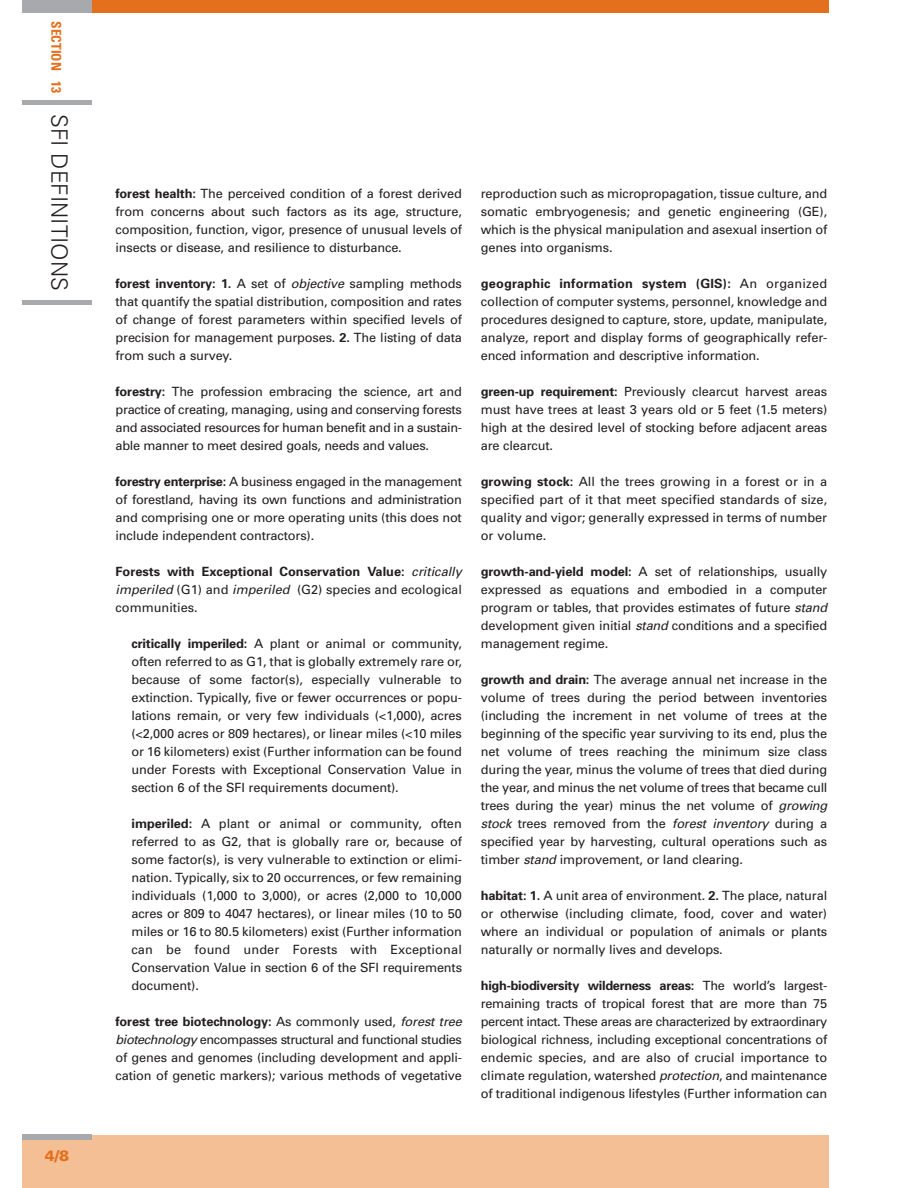
<style>
.page{position:relative;width:918px;height:1188px;background:#fff}
.page>*{position:absolute;margin:0;border:0;box-sizing:border-box;transform-origin:0 0}
.t1{font:300 22.5px "Univers";color:#231f20}
.t2{font:900 15px "Univers";color:#e4701e}
.t3{font:12.75px/18px "Univers";letter-spacing:-.01em;color:#231f20;text-align:justify}
.s1{font-weight:700;font-stretch:condensed;font-size:13.5px;color:#e4701e}
.s2{font-weight:700}
.s3{font-style:italic}
</style>
<div class="page">
<div style="left:22px;top:0;width:807px;height:13px;background:#e4701e"></div>
<div style="left:22px;top:1135px;width:807px;height:53px;background:#f5bf95"></div>
<div style="left:22px;top:0;width:69px;height:13px;background:#a8a9ad"></div>
<div style="left:22px;top:100px;width:70px;height:5px;background:#a8a9ad"></div>
<hr style="left:22px;top:300px;width:70px;height:4px;background:#a8a9ad">
<div style="left:22px;top:1135px;width:69px;height:5px;background:#a8a9ad"></div>
<h1 class="t1" style="left:68px;top:21px;width:271px;rotate:90deg"><span class="s1">SECTION 13</span> SFI DEFINITIONS</h1>
<p class="t2" style="left:45px;top:1150px;width:26px">4/8</p>
<p class="t3" style="left:116px;top:186px;width:348px"><span class="s2">forest health:</span> The perceived condition of a forest derived from concerns about such factors as its age, structure, composition, function, vigor, presence of unusual levels of insects or disease, and resilience to disturbance.</p>
<p class="t3" style="left:116px;top:276px;width:348px"><span class="s2">forest inventory: 1.</span> A set of <span class="s3">objective</span> sampling methods that quantify the spatial distribution, composition and rates of change of forest parameters within specified levels of precision for management purposes. <span class="s2">2.</span> The listing of data from such a survey.</p>
<p class="t3" style="left:116px;top:384px;width:348px"><span class="s2">forestry:</span> The profession embracing the science, art and practice of creating, managing, using and conserving forests and associated resources for human benefit and in a sustain&shy;able manner to meet desired goals, needs and values.</p>
<p class="t3" style="left:116px;top:474px;width:348px"><span class="s2">forestry enterprise:</span> A business engaged in the management of forestland, having its own functions and administration and comprising one or more operating units (this does not include independent contractors).</p>
<p class="t3" style="left:116px;top:564px;width:348px"><span class="s2">Forests with Exceptional Conservation Value:</span> <span class="s3">critically imperiled</span> (G1) and <span class="s3">imperiled</span> (G2) species and ecological communities.</p>
<p class="t3" style="left:131px;top:636px;width:332px"><span class="s2">critically imperiled:</span> A plant or animal or community, often referred to as G1, that is globally extremely rare or, because of some factor(s), especially vulnerable to extinction. Typically, five or fewer occurrences or popu&shy;lations remain, or very few individuals (&lt;1,000), acres (&lt;2,000 acres or 809 hectares), or linear miles (&lt;10 miles or 16 kilometers) exist (Further information can be found under Forests with Exceptional Conservation Value in section 6 of the SFI requirements document).</p>
<p class="t3" style="left:131px;top:816px;width:332px"><span class="s2">imperiled:</span> A plant or animal or community, often referred to as G2, that is globally rare or, because of some factor(s), is very vulnerable to extinction or elimi&shy;nation. Typically, six to 20 occurrences, or few remaining individuals (1,000 to 3,000), or acres (2,000 to 10,000 acres or 809 to 4047 hectares), or linear miles (10 to 50 miles or 16 to 80.5 kilometers) exist (Further information can be found under Forests with Exceptional Conservation Value in section 6 of the SFI requirements document).</p>
<p class="t3" style="left:116px;top:1014px;width:348px"><span class="s2">forest tree biotechnology:</span> As commonly used, <span class="s3">forest tree biotechnology</span> encompasses structural and functional studies of genes and genomes (including development and appli&shy;cation of genetic markers); various methods of vegetative</p>
<p class="t3" style="left:481px;top:186px;width:348px">reproduction such as micropropagation, tissue culture, and somatic embryogenesis; and genetic engineering (GE), which is the physical manipulation and asexual insertion of genes into organisms.</p>
<p class="t3" style="left:481px;top:276px;width:348px"><span class="s2">geographic information system (GIS):</span> An organized collection of computer systems, personnel, knowledge and procedures designed to capture, store, update, manipulate, analyze, report and display forms of geographically refer&shy;enced information and descriptive information.</p>
<p class="t3" style="left:481px;top:384px;width:348px"><span class="s2">green-up requirement:</span> Previously clearcut harvest areas must have trees at least 3 years old or 5 feet (1.5 meters) high at the desired level of stocking before adjacent areas are clearcut.</p>
<p class="t3" style="left:481px;top:474px;width:348px"><span class="s2">growing stock:</span> All the trees growing in a forest or in a specified part of it that meet specified standards of size, quality and vigor; generally expressed in terms of number or volume.</p>
<p class="t3" style="left:481px;top:564px;width:348px"><span class="s2">growth-and-yield model:</span> A set of relationships, usually expressed as equations and embodied in a computer program or tables, that provides estimates of future <span class="s3">stand </span>development given initial <span class="s3">stand</span> conditions and a specified management regime.</p>
<p class="t3" style="left:481px;top:672px;width:348px"><span class="s2">growth and drain:</span> The average annual net increase in the volume of trees during the period between inventories (including the increment in net volume of trees at the beginning of the specific year surviving to its end, plus the net volume of trees reaching the minimum size class during the year, minus the volume of trees that died during the year, and minus the net volume of trees that became cull trees during the year) minus the net volume of <span class="s3">growing stock</span> trees removed from the <span class="s3">forest inventory</span> during a specified year by harvesting, cultural operations such as timber <span class="s3">stand</span> improvement, or land clearing.</p>
<p class="t3" style="left:481px;top:888px;width:348px"><span class="s2">habitat: 1.</span> A unit area of environment. <span class="s2">2.</span> The place, natural or otherwise (including climate, food, cover and water) where an individual or population of animals or plants naturally or normally lives and develops.</p>
<p class="t3" style="left:481px;top:978px;width:348px"><span class="s2">high-biodiversity wilderness areas:</span> The world’s largest&shy;remaining tracts of tropical forest that are more than 75 percent intact. These areas are characterized by extraordinary biological richness, including exceptional concentrations of endemic species, and are also of crucial importance to climate regulation, watershed <span class="s3">protection</span>, and maintenance of traditional indigenous lifestyles (Further information can</p>
</div>
